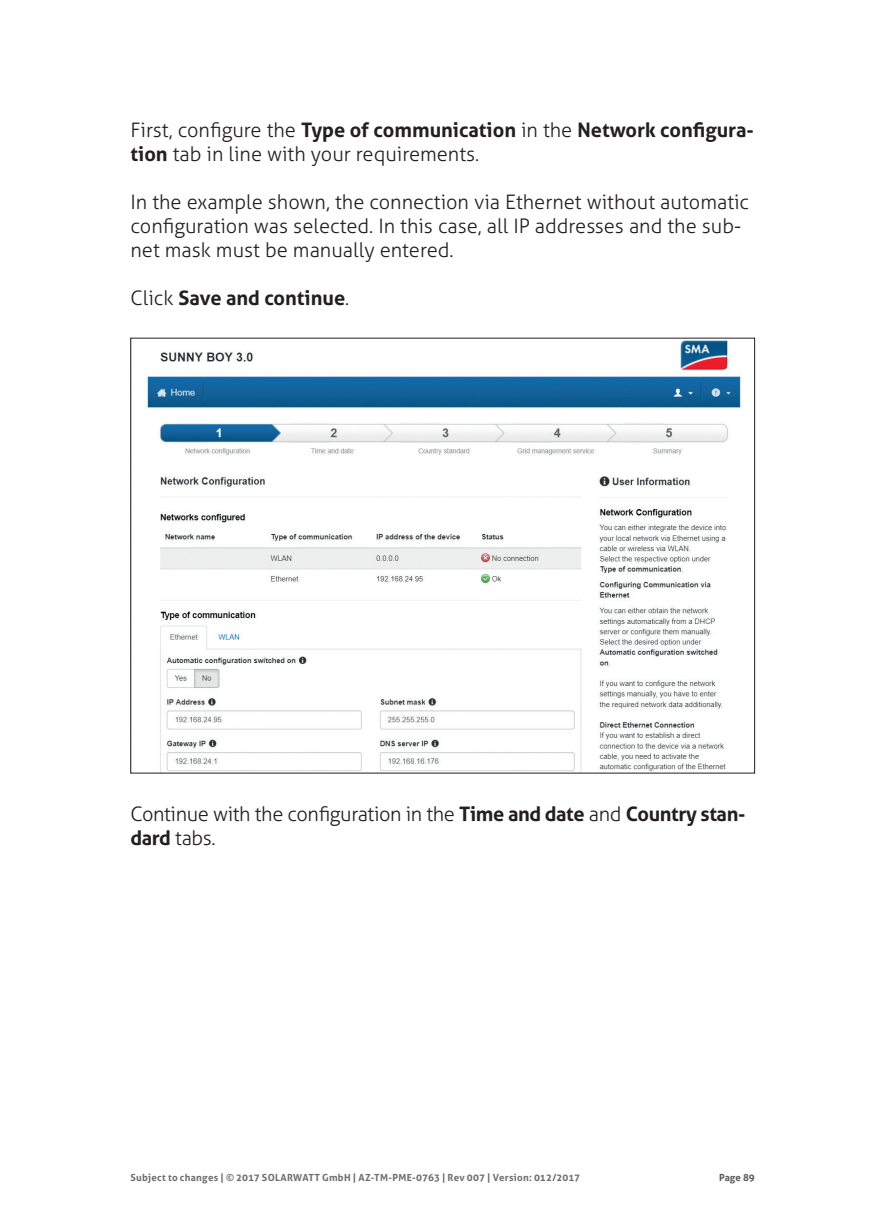
<style>
.page{position:relative;width:874px;height:1225px;background:#fff}
.page>*{position:absolute;margin:0;border:0;box-sizing:border-box;transform-origin:0 0}
.t1{font:300 20px/24px "Aller";color:#231f20}
.t2{font:300 20px/24px "Aller";letter-spacing:-.02em;color:#231f20}
.t3{font:700 20px "Aller";color:#231f20}
.t4{font:700 9.8px "Aller";letter-spacing:.025em;color:#6c6d70}
.t5{font:700 9.8px "Aller";letter-spacing:-.005em;color:#57585a}
.s1{font-weight:700}
.s2{font-weight:300}
</style>
<div class="page">
<img style="left:147px;top:340px;width:594px;height:431px">
<p class="t1" style="left:130px;top:118px;width:624px">First, configure the <span class="s1">Type of communication</span> in the <span class="s1">Network configura&shy;tion</span> tab in line with your requirements.</p>
<p class="t1" style="left:130px;top:190px;width:620px">In the example shown, the connection via Ethernet without automatic configuration was selected. In this case, all IP addresses and the sub&shy;net mask must be manually entered.</p>
<p class="t3" style="left:130px;top:286px;width:220px"><span class="s2">Click</span> Save and continue<span class="s2">.</span></p>
<p class="t2" style="left:130px;top:802px;width:616px">Continue with the configuration in the <span class="s1">Time and date</span> and <span class="s1">Country stan&shy;dard</span> tabs.</p>
<p class="t4" style="left:130px;top:1171px;width:451px">Subject to changes | © 2017 SOLARWATT GmbH | AZ-TM-PME-0763 | Rev 007 | Version: 012/2017</p>
<p class="t5" style="left:718px;top:1171px;width:37px">Page 89</p>
</div>
